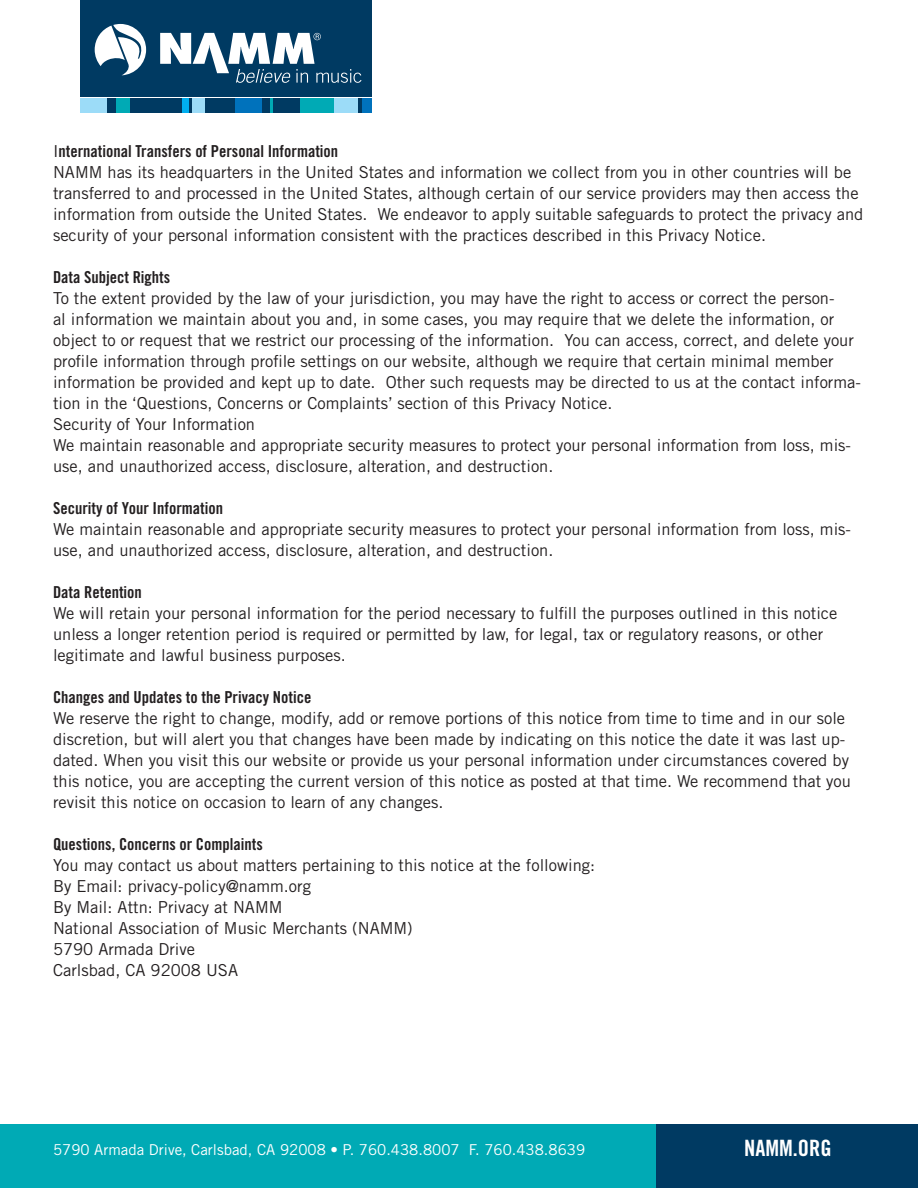
<style>
.page{position:relative;width:918px;height:1188px;background:#fff}
.page>*{position:absolute;margin:0;border:0;box-sizing:border-box;transform-origin:0 0}
.t1{font:22.5px "Trade Gothic Bold Cond Twenty";color:#fff}
.t2{font:16.5px/21px "Trade Gothic";color:#231f20}
.t3{font:16.5px "Trade Gothic Bold Cond Twenty";color:#231f20}
.t4{font:15px "Trade Gothic";color:#fff}
.s1{font-family:"Trade Gothic"}
</style>
<div class="page">
<div style="left:656px;top:1124px;width:262px;height:64px;background:#003a62"></div>
<div style="left:0;top:1124px;width:656px;height:64px;background:#00aab5"></div>
<svg style="left:81px;top:96px;width:291px;height:1px"></svg>
<div style="left:81px;top:0;width:291px;height:96px;background:#003a62"></div>
<div style="left:81px;top:98px;width:26px;height:14px;background:#9cdcf8"></div>
<div style="left:107px;top:98px;width:82px;height:14px;background:#003a62"></div>
<div style="left:116px;top:98px;width:14px;height:14px;background:#00aab5"></div>
<div style="left:182px;top:98px;width:8px;height:14px;background:#00aeef"></div>
<div style="left:189px;top:98px;width:82px;height:14px;background:#003a62"></div>
<div style="left:235px;top:98px;width:26px;height:14px;background:#0072bc"></div>
<div style="left:271px;top:98px;width:64px;height:14px;background:#00aab5"></div>
<div style="left:273px;top:98px;width:27px;height:14px;background:#003a62"></div>
<div style="left:334px;top:98px;width:38px;height:14px;background:#9cdcf8"></div>
<div style="left:362px;top:98px;width:10px;height:14px;background:#0072bc"></div>
<hr style="left:358px;top:98px;width:4px;height:14px;background:#003a62">
<div style="left:193px;top:98px;width:12px;height:14px;background:#9cdcf8"></div>
<svg style="left:95px;top:24px;width:51px;height:51px"></svg>
<svg style="left:160px;top:33px;width:202px;height:50px"></svg>
<p class="t3" style="left:53px;top:141px;width:287px"><span class="s1">I</span>nternational Transfers of Personal Information</p>
<p class="t2" style="left:53px;top:162px;width:812px">NAMM has its headquarters in the United States and information we collect from you in other countries will be transferred to and processed in the United States, although certain of our service providers may then access the information from outside the United States. We endeavor to apply suitable safeguards to protect the privacy and security of your personal information consistent with the practices described in this Privacy Notice.</p>
<p class="t3" style="left:53px;top:267px;width:119px">Data Subject Rights</p>
<p class="t2" style="left:53px;top:288px;width:809px">To the extent provided by the law of your jurisdiction, you may have the right to access or correct the person-<br>al information we maintain about you and, in some cases, you may require that we delete the information, or object to or request that we restrict our processing of the information. You can access, correct, and delete your profile information through profile settings on our website, although we require that certain minimal member information be provided and kept up to date. Other such requests may be directed to us at the contact informa&shy;tion in the ‘Questions, Concerns or Complaints’ section of this Privacy Notice.</p>
<p class="t2" style="left:53px;top:414px;width:204px">Security of Your Information</p>
<p class="t2" style="left:53px;top:435px;width:800px">We maintain reasonable and appropriate security measures to protect your personal information from loss, mis&shy;use, and unauthorized access, disclosure, alteration, and destruction.</p>
<p class="t3" style="left:53px;top:498px;width:172px">Security of Your Information</p>
<p class="t2" style="left:53px;top:519px;width:800px">We maintain reasonable and appropriate security measures to protect your personal information from loss, mis&shy;use, and unauthorized access, disclosure, alteration, and destruction.</p>
<p class="t3" style="left:53px;top:582px;width:90px">Data Retention</p>
<p class="t2" style="left:53px;top:603px;width:786px">We will retain your personal information for the period necessary to fulfill the purposes outlined in this notice unless a longer retention period is required or permitted by law, for legal, tax or regulatory reasons, or other legitimate and lawful business purposes.</p>
<p class="t3" style="left:53px;top:687px;width:260px">Changes and Updates to the Privacy Notice</p>
<p class="t2" style="left:53px;top:708px;width:800px">We reserve the right to change, modify, add or remove portions of this notice from time to time and in our sole discretion, but will alert you that changes have been made by indicating on this notice the date it was last up&shy;dated. When you visit this our website or provide us your personal information under circumstances covered by this notice, you are accepting the current version of this notice as posted at that time. We recommend that you revisit this notice on occasion to learn of any changes.</p>
<p class="t3" style="left:53px;top:834px;width:211px">Questions, Concerns or Complaints</p>
<p class="t2" style="left:53px;top:855px;width:544px">You may contact us about matters pertaining to this notice at the following:</p>
<p class="t2" style="left:53px;top:876px;width:259px">By Email: privacy-policy@namm.org</p>
<p class="t2" style="left:53px;top:897px;width:231px">By Mail: Attn: Privacy at NAMM</p>
<p class="t2" style="left:53px;top:918px;width:361px">National Association of Music Merchants (NAMM)</p>
<p class="t2" style="left:53px;top:939px;width:144px">5790 Armada Drive</p>
<p class="t2" style="left:53px;top:960px;width:187px">Carlsbad, CA 92008 USA</p>
<p class="t4" style="left:53px;top:1141px;width:534px">5790 Armada Drive, Carlsbad, CA 92008 • P. 760.438.8007 F. 760.438.8639</p>
<p class="t1" style="left:744px;top:1135px;width:89px">NAMM.ORG</p>
</div>
